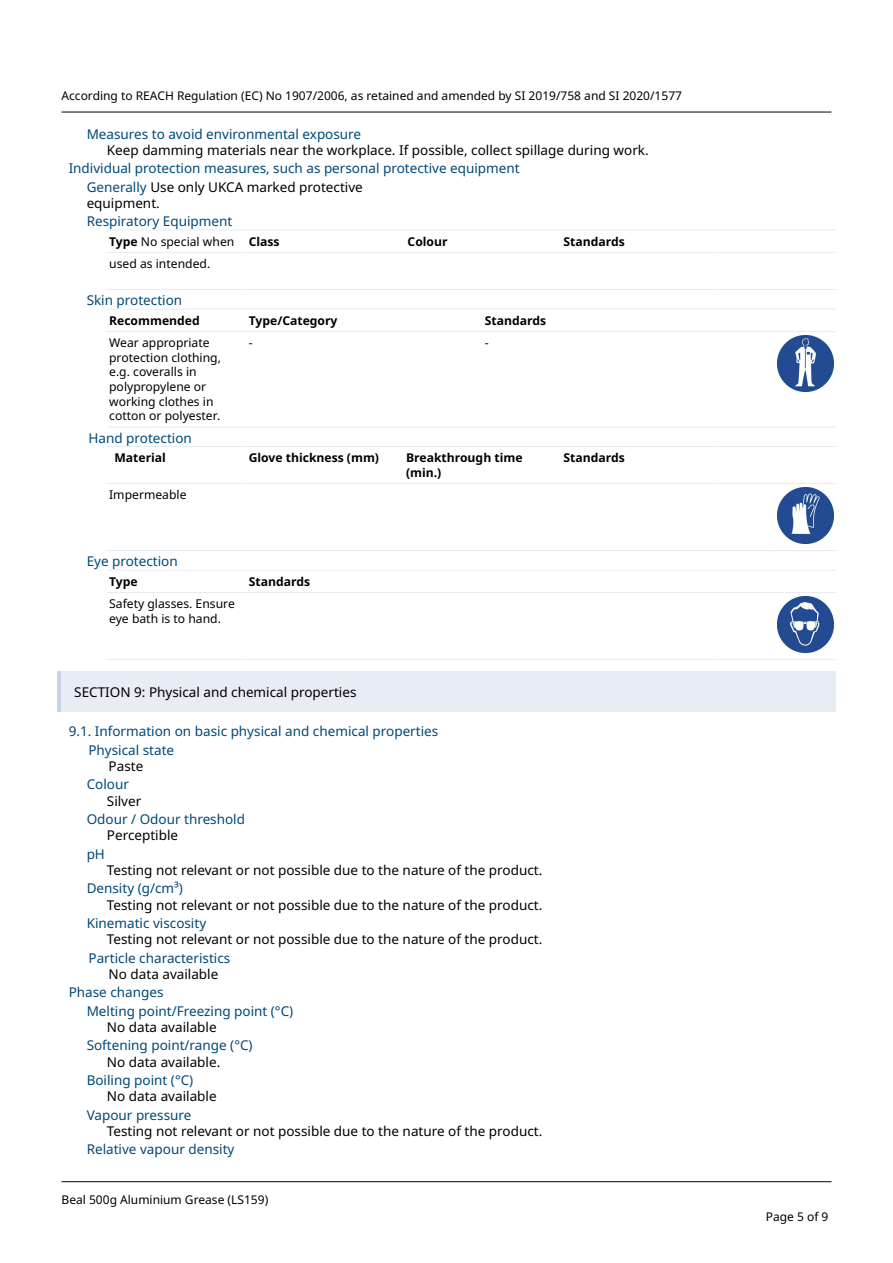
<style>
.page{position:relative;width:893px;height:1263px;background:#fff}
.page>*{position:absolute;margin:0;border:0;box-sizing:border-box;transform-origin:0 0}
.t1{font:13.5px/18.3px "Noto Sans";color:#004878}
.t2{font:13.5px "Noto Sans";color:#000}
.t3{font:12.15px/14.5px "Noto Sans";color:#000}
.t4{font:700 12.15px/14.5px "Noto Sans";color:#000}
.t5{font:12px "Noto Sans";color:#000}
.s1{color:#000}
.s2{font-weight:700}
</style>
<div class="page">
<hr style="left:62px;top:112px;width:769px;height:1px;background:#000">
<hr style="left:62px;top:1181px;width:769px;height:1px;background:#000">
<hr style="left:107px;top:229px;width:139px;height:2px;background:#e8edf5">
<hr style="left:246px;top:229px;width:158px;height:2px;background:#e8edf5">
<hr style="left:404px;top:229px;width:157px;height:2px;background:#e8edf5">
<hr style="left:561px;top:229px;width:157px;height:2px;background:#e8edf5">
<hr style="left:718px;top:229px;width:117px;height:2px;background:#e8edf5">
<hr style="left:107px;top:252px;width:139px;height:1px;background:#e8edf5">
<hr style="left:246px;top:252px;width:158px;height:1px;background:#e8edf5">
<hr style="left:404px;top:252px;width:157px;height:1px;background:#e8edf5">
<hr style="left:561px;top:252px;width:157px;height:1px;background:#e8edf5">
<hr style="left:718px;top:252px;width:117px;height:1px;background:#e8edf5">
<hr style="left:107px;top:289px;width:139px;height:1px;background:#e8edf5">
<hr style="left:246px;top:289px;width:158px;height:1px;background:#e8edf5">
<hr style="left:404px;top:289px;width:157px;height:1px;background:#e8edf5">
<hr style="left:561px;top:289px;width:157px;height:1px;background:#e8edf5">
<hr style="left:718px;top:289px;width:117px;height:1px;background:#e8edf5">
<hr style="left:107px;top:309px;width:139px;height:1px;background:#e8edf5">
<hr style="left:246px;top:309px;width:236px;height:1px;background:#e8edf5">
<hr style="left:482px;top:309px;width:236px;height:1px;background:#e8edf5">
<hr style="left:718px;top:309px;width:117px;height:1px;background:#e8edf5">
<hr style="left:107px;top:331px;width:139px;height:1px;background:#e8edf5">
<hr style="left:246px;top:331px;width:236px;height:1px;background:#e8edf5">
<hr style="left:482px;top:331px;width:236px;height:1px;background:#e8edf5">
<hr style="left:718px;top:331px;width:117px;height:1px;background:#e8edf5">
<img style="left:777px;top:336px;width:56px;height:56px">
<hr style="left:107px;top:426px;width:139px;height:1px;background:#e8edf5">
<hr style="left:246px;top:426px;width:236px;height:1px;background:#e8edf5">
<hr style="left:482px;top:426px;width:236px;height:1px;background:#e8edf5">
<hr style="left:718px;top:426px;width:117px;height:1px;background:#e8edf5">
<hr style="left:107px;top:446px;width:139px;height:1px;background:#e8edf5">
<hr style="left:246px;top:446px;width:158px;height:1px;background:#e8edf5">
<hr style="left:404px;top:446px;width:157px;height:1px;background:#e8edf5">
<hr style="left:561px;top:446px;width:157px;height:1px;background:#e8edf5">
<hr style="left:718px;top:446px;width:117px;height:1px;background:#e8edf5">
<hr style="left:107px;top:483px;width:139px;height:1px;background:#e8edf5">
<hr style="left:246px;top:483px;width:158px;height:1px;background:#e8edf5">
<hr style="left:404px;top:483px;width:157px;height:1px;background:#e8edf5">
<hr style="left:561px;top:483px;width:157px;height:1px;background:#e8edf5">
<hr style="left:718px;top:483px;width:117px;height:1px;background:#e8edf5">
<img style="left:777px;top:487px;width:56px;height:57px">
<hr style="left:107px;top:550px;width:139px;height:1px;background:#e8edf5">
<hr style="left:246px;top:550px;width:158px;height:1px;background:#e8edf5">
<hr style="left:404px;top:550px;width:157px;height:1px;background:#e8edf5">
<hr style="left:561px;top:550px;width:157px;height:1px;background:#e8edf5">
<hr style="left:718px;top:550px;width:117px;height:1px;background:#e8edf5">
<hr style="left:107px;top:570px;width:139px;height:1px;background:#e8edf5">
<hr style="left:246px;top:570px;width:472px;height:1px;background:#e8edf5">
<hr style="left:718px;top:570px;width:117px;height:1px;background:#e8edf5">
<hr style="left:107px;top:592px;width:139px;height:1px;background:#e8edf5">
<hr style="left:246px;top:592px;width:472px;height:1px;background:#e8edf5">
<hr style="left:718px;top:592px;width:117px;height:1px;background:#e8edf5">
<img style="left:777px;top:596px;width:56px;height:57px">
<hr style="left:107px;top:659px;width:139px;height:1px;background:#e8edf5">
<hr style="left:246px;top:659px;width:472px;height:1px;background:#e8edf5">
<hr style="left:718px;top:659px;width:117px;height:1px;background:#e8edf5">
<div style="left:57px;top:671px;width:778px;height:41px;background:#e8edf5"></div>
<hr style="left:57px;top:671px;width:4px;height:41px;background:#c5d3e4">
<p class="t5" style="left:62px;top:87px;width:622px">According to REACH Regulation (EC) No 1907/2006, as retained and amended by SI 2019/758 and SI 2020/1577</p>
<p class="t1" style="left:87px;top:125px;width:276px">Measures to avoid environmental exposure</p>
<p class="t2" style="left:107px;top:140px;width:543px">Keep damming materials near the workplace. If possible, collect spillage during work.</p>
<p class="t1" style="left:87px;top:159px;width:434px;text-indent:-18px">Individual protection measures, such as personal protective equipment<br>Generally <span class="s1">Use only UKCA marked protective</span></p>
<p class="t2" style="left:87px;top:193px;width:75px">equipment.</p>
<p class="t1" style="left:87px;top:213px;width:147px">Respiratory Equipment</p>
<p class="t3" style="left:109px;top:234px;width:172px"><span class="s2">Type</span> No special when <span class="s2">Class</span></p>
<p class="t4" style="left:407px;top:234px;width:41px">Colour</p>
<p class="t4" style="left:563px;top:234px;width:63px">Standards</p>
<p class="t3" style="left:109px;top:257px;width:103px">used as intended.</p>
<p class="t1" style="left:87px;top:292px;width:97px">Skin protection</p>
<p class="t4" style="left:109px;top:313px;width:92px">Recommended</p>
<p class="t4" style="left:249px;top:313px;width:90px">Type/Category</p>
<p class="t4" style="left:484px;top:313px;width:63px">Standards</p>
<p class="t3" style="left:109px;top:336px;width:113px">Wear appropriate protection clothing, e.g. coveralls in polypropylene or working clothes in cotton or polyester.</p>
<p class="t3" style="left:249px;top:336px;width:5px">-</p>
<p class="t3" style="left:484px;top:336px;width:5px">-</p>
<p class="t1" style="left:88px;top:429px;width:105px">Hand protection</p>
<p class="t4" style="left:114px;top:451px;width:53px">Material</p>
<p class="t4" style="left:249px;top:451px;width:132px">Glove thickness (mm)</p>
<p class="t4" style="left:406px;top:451px;width:118px">Breakthrough time (min.)</p>
<p class="t4" style="left:563px;top:451px;width:63px">Standards</p>
<p class="t3" style="left:109px;top:488px;width:79px">Impermeable</p>
<p class="t1" style="left:87px;top:553px;width:93px">Eye protection</p>
<p class="t4" style="left:109px;top:574px;width:30px">Type</p>
<p class="t4" style="left:249px;top:574px;width:63px">Standards</p>
<p class="t3" style="left:109px;top:597px;width:127px">Safety glasses. Ensure eye bath is to hand.</p>
<p class="t2" style="left:74px;top:682px;width:284px">SECTION 9: Physical and chemical properties</p>
<p class="t1" style="left:88px;top:723px;width:351px;text-indent:-20px">9.1. Information on basic physical and chemical properties<br>Physical state</p>
<p class="t2" style="left:109px;top:757px;width:36px">Paste</p>
<p class="t1" style="left:87px;top:776px;width:44px">Colour</p>
<p class="t2" style="left:107px;top:791px;width:36px">Silver</p>
<p class="t1" style="left:87px;top:810px;width:160px">Odour / Odour threshold</p>
<p class="t2" style="left:107px;top:826px;width:73px">Perceptible</p>
<p class="t1" style="left:87px;top:845px;width:20px">pH</p>
<p class="t2" style="left:107px;top:860px;width:437px">Testing not relevant or not possible due to the nature of the product.</p>
<p class="t1" style="left:87px;top:879px;width:98px">Density (g/cm³)</p>
<p class="t2" style="left:107px;top:895px;width:437px">Testing not relevant or not possible due to the nature of the product.</p>
<p class="t1" style="left:87px;top:914px;width:121px">Kinematic viscosity</p>
<p class="t2" style="left:107px;top:930px;width:437px">Testing not relevant or not possible due to the nature of the product.</p>
<p class="t1" style="left:88px;top:949px;width:143px">Particle characteristics</p>
<p class="t2" style="left:109px;top:964px;width:111px">No data available</p>
<p class="t1" style="left:87px;top:984px;width:208px;text-indent:-18px">Phase changes<br>Melting point/Freezing point (°C)</p>
<p class="t2" style="left:107px;top:1017px;width:111px">No data available</p>
<p class="t1" style="left:87px;top:1037px;width:167px">Softening point/range (°C)</p>
<p class="t2" style="left:107px;top:1052px;width:115px">No data available.</p>
<p class="t1" style="left:87px;top:1071px;width:108px">Boiling point (°C)</p>
<p class="t2" style="left:107px;top:1087px;width:111px">No data available</p>
<p class="t1" style="left:87px;top:1106px;width:106px">Vapour pressure</p>
<p class="t2" style="left:107px;top:1121px;width:437px">Testing not relevant or not possible due to the nature of the product.</p>
<p class="t1" style="left:87px;top:1140px;width:149px">Relative vapour density</p>
<p class="t5" style="left:62px;top:1191px;width:208px">Beal 500g Aluminium Grease (LS159)</p>
<p class="t5" style="left:765px;top:1208px;width:64px">Page 5 of 9</p>
</div>
